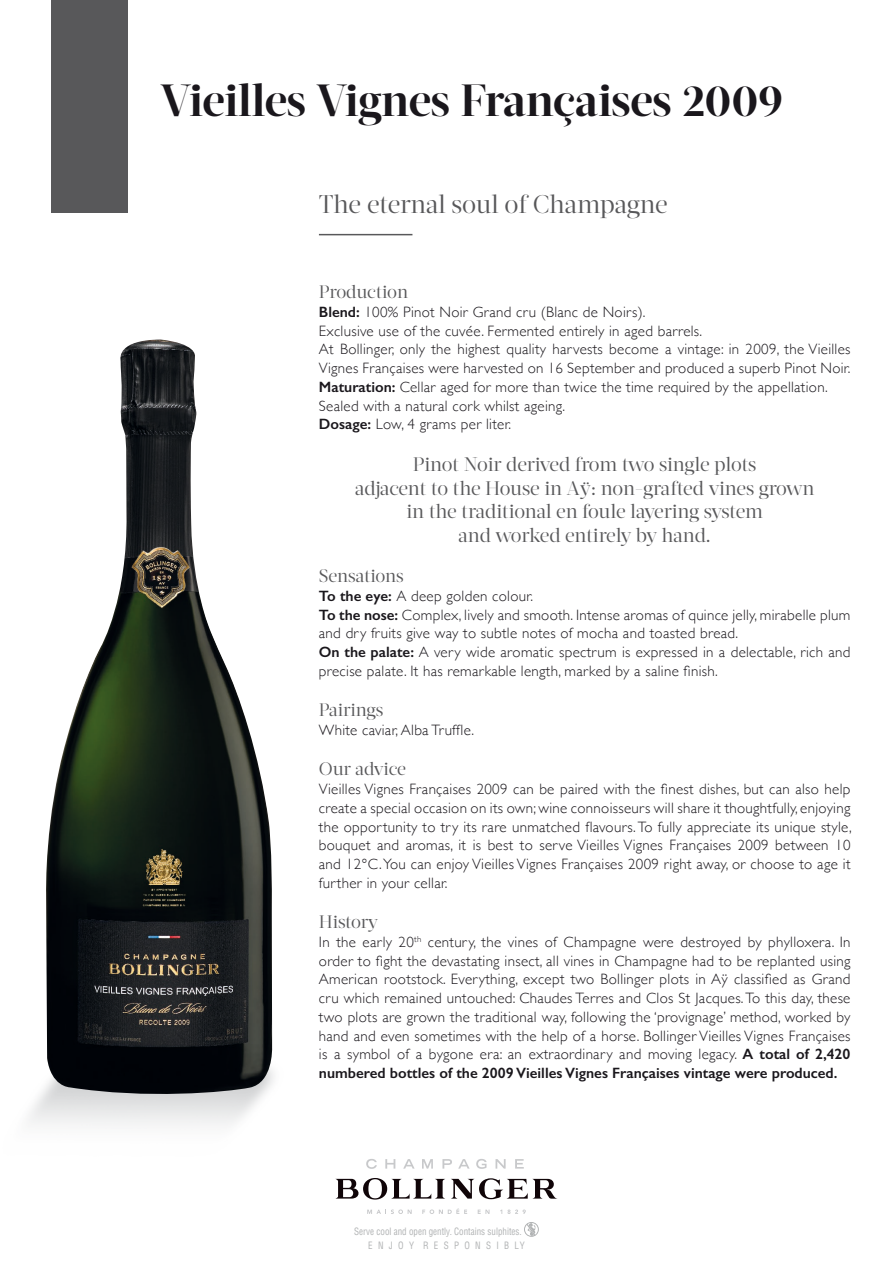
<style>
.page{position:relative;width:893px;height:1263px;background:#fff}
.page>*{position:absolute;margin:0;border:0;box-sizing:border-box;transform-origin:0 0}
.t1{font:700 45px "Acta Display";letter-spacing:-.01em;color:#1a171c}
.t2{font:25.5px "Acta Display";letter-spacing:-.02em;color:#58585a}
.t3{font:19.5px "Acta Display";letter-spacing:-.02em;color:#58585a}
.t4{font:18px "Acta Display";letter-spacing:-.01em;color:#58585a}
.t5{font:300 15px/18.8px "Gill Sans";letter-spacing:.02em;color:#1a171c}
.t6{font:condensed 9.9px "Helvetica";color:#b1b3b4;scale:.91 1}
.s1{font-weight:600}
</style>
<div class="page">
<svg style="left:335px;top:1178px;width:110px;height:21px"></svg>
<svg style="left:451px;top:1178px;width:107px;height:21px"></svg>
<svg style="left:366px;top:1159px;width:11px;height:10px"></svg>
<svg style="left:385px;top:1159px;width:10px;height:9px"></svg>
<svg style="left:403px;top:1159px;width:11px;height:9px"></svg>
<svg style="left:422px;top:1159px;width:11px;height:9px"></svg>
<svg style="left:442px;top:1159px;width:10px;height:9px"></svg>
<svg style="left:458px;top:1159px;width:11px;height:9px"></svg>
<svg style="left:476px;top:1159px;width:11px;height:10px"></svg>
<svg style="left:495px;top:1159px;width:11px;height:9px"></svg>
<svg style="left:515px;top:1159px;width:9px;height:9px"></svg>
<svg style="left:367px;top:1209px;width:45px;height:5px"></svg>
<svg style="left:422px;top:1208px;width:45px;height:6px"></svg>
<svg style="left:478px;top:1209px;width:11px;height:5px"></svg>
<svg style="left:500px;top:1209px;width:26px;height:5px"></svg>
<img style="left:44px;top:339px;width:229px;height:760px">
<div style="left:51px;top:0;width:77px;height:213px;background:#58585a"></div>
<hr style="left:319px;top:234px;width:93px;height:1px;background:#58585a">
<svg style="left:524px;top:1222px;width:15px;height:15px"></svg>
<p class="t1" style="left:160px;top:74px;width:625px">Vieilles Vignes Françaises 2009</p>
<p class="t2" style="left:319px;top:189px;width:350px">The eternal soul of Champagne</p>
<p class="t4" style="left:319px;top:281px;width:91px">Production</p>
<p class="t5" style="left:319px;top:302px;width:328px"><span class="s1">Blend:</span> 100% Pinot Noir Grand cru (Blanc de Noirs).</p>
<p class="t5" style="left:319px;top:321px;width:385px">Exclusive use of the cuvée. Fermented entirely in aged barrels.</p>
<p class="t5" style="left:319px;top:339px;width:533px">At Bollinger, only the highest quality harvests become a vintage: in 2009, the Vieilles<br>Vignes Françaises were harvested on 16 September and produced a superb Pinot Noir.</p>
<p class="t5" style="left:319px;top:377px;width:510px"><span class="s1">Maturation:</span> Cellar aged for more than twice the time required by the appellation.</p>
<p class="t5" style="left:319px;top:396px;width:248px">Sealed with a natural cork whilst ageing.</p>
<p class="t5" style="left:319px;top:414px;width:194px"><span class="s1">Dosage:</span> Low, 4 grams per liter.</p>
<p class="t3" style="left:413px;top:453px;width:345px">Pinot Noir derived from two single plots</p>
<p class="t3" style="left:355px;top:477px;width:461px">adjacent to the House in Aÿ: non-grafted vines grown</p>
<p class="t3" style="left:406px;top:500px;width:358px">in the traditional en foule layering system</p>
<p class="t3" style="left:458px;top:523px;width:254px">and worked entirely by hand.</p>
<p class="t4" style="left:319px;top:565px;width:86px">Sensations</p>
<p class="t5" style="left:319px;top:586px;width:216px"><span class="s1">To the eye:</span> A deep golden colour.</p>
<p class="t5" style="left:319px;top:604px;width:533px"><span class="s1">To the nose:</span> Complex, lively and smooth. Intense aromas of quince jelly, mirabelle plum and dry fruits give way to subtle notes of mocha and toasted bread.</p>
<p class="t5" style="left:319px;top:642px;width:533px"><span class="s1">On the palate:</span> A very wide aromatic spectrum is expressed in a delectable, rich and precise palate. It has remarkable length, marked by a saline finish.</p>
<p class="t4" style="left:319px;top:699px;width:66px">Pairings</p>
<p class="t5" style="left:319px;top:720px;width:157px">White caviar, Alba Truffle.</p>
<p class="t4" style="left:319px;top:758px;width:89px">Our advice</p>
<p class="t5" style="left:319px;top:779px;width:534px;text-align:justify">Vieilles Vignes Françaises 2009 can be paired with the finest dishes, but can also help create a special occasion on its own; wine connoisseurs will share it thoughtfully, enjoying the opportunity to try its rare unmatched flavours. To fully appreciate its unique style, bouquet and aromas, it is best to serve Vieilles Vignes Françaises 2009 between 10 and 12°C. You can enjoy Vieilles Vignes Françaises 2009 right away, or choose to age it further in your cellar.</p>
<p class="t4" style="left:319px;top:911px;width:61px">History</p>
<p class="t5" style="left:319px;top:932px;width:533px;text-align:justify">In the early 20<sup>th</sup> century, the vines of Champagne were destroyed by phylloxera. In order to fight the devastating insect, all vines in Champagne had to be replanted using American rootstock. Everything, except two Bollinger plots in Aÿ classified as Grand cru which remained untouched: Chaudes Terres and Clos St Jacques. To this day, these two plots are grown the traditional way, following the ‘provignage’ method, worked by hand and even sometimes with the help of a horse. Bollinger Vieilles Vignes Françaises is a symbol of a bygone era: an extraordinary and moving legacy. <span class="s1">A total of 2,420 numbered bottles of the 2009 Vieilles Vignes Françaises vintage were produced.</span></p>
<p class="t6" style="left:354px;top:1225px;width:186px">Serve cool and open gently. Contains sulphites.</p>
<p class="t6" style="left:368px;top:1239px;width:173px">E N J O Y R E S P O N S I B LY</p>
</div>
